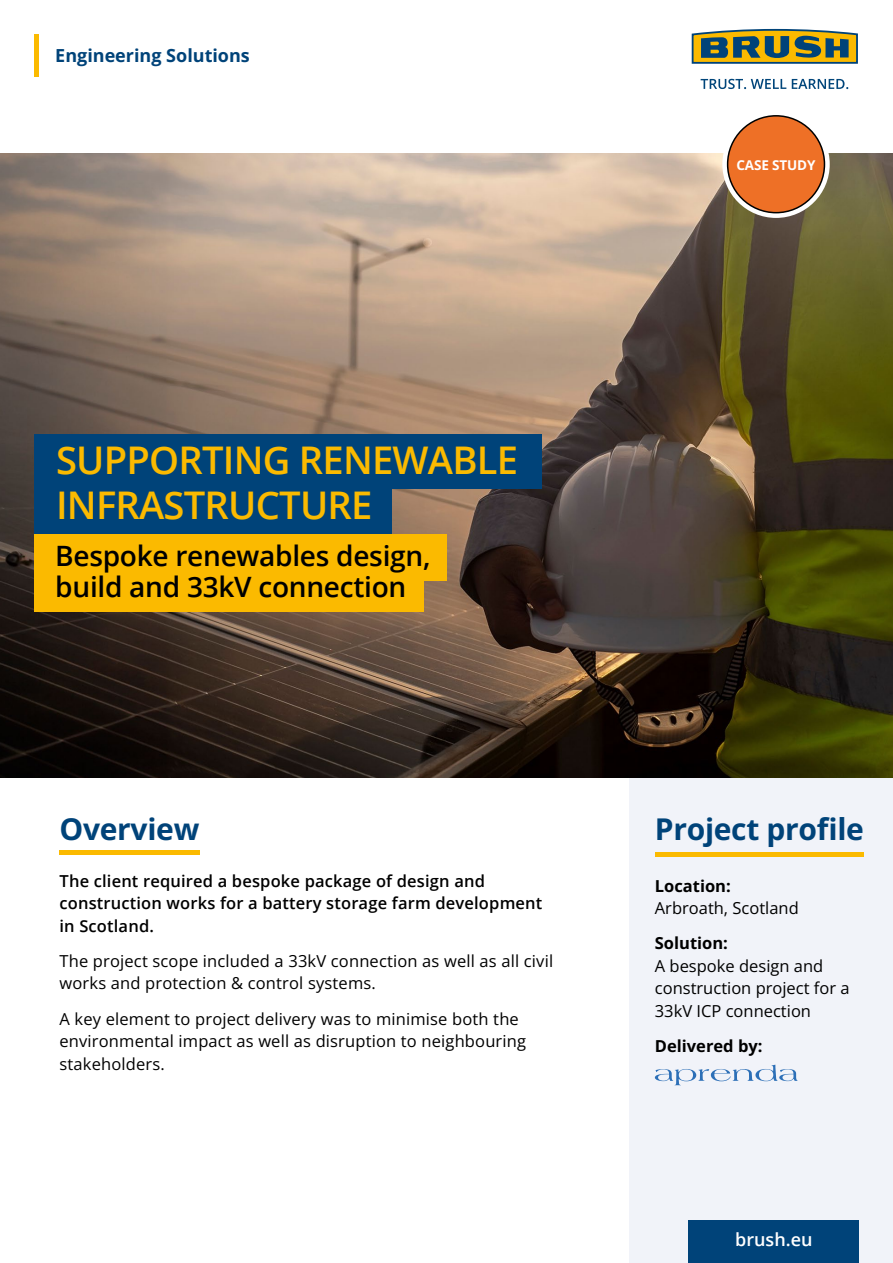
<style>
.page{position:relative;width:893px;height:1263px;background:#fff}
.page>*{position:absolute;margin:0;border:0;box-sizing:border-box;transform-origin:0 0}
.t1{font:600 38.1px/45.3px "Open Sans";letter-spacing:-.02em;color:#fbba00}
.t2{font:700 30px "Open Sans";letter-spacing:-.01em;color:#004379}
.t3{font:600 28.05px/31.3px "Open Sans";letter-spacing:-.01em;color:#000}
.t4{font:700 18px "Open Sans";color:#004379}
.t5{font:600 18px "Open Sans";color:#fff}
.t6{font:16.5px/22.5px "Open Sans";letter-spacing:.01em;color:#000}
.t7{font:600 16.5px/22.5px "Open Sans";letter-spacing:.01em;color:#000}
.t8{font:700 16.5px "Open Sans";color:#000}
.t9{font:700 13.5px "Open Sans";letter-spacing:-.01em;color:#fff}
</style>
<div class="page">
<img style="left:0;top:153px;width:893px;height:625px">
<div style="left:629px;top:778px;width:264px;height:485px;background:#f1f3f9"></div>
<div style="left:689px;top:1220px;width:170px;height:43px;background:#004379"></div>
<hr style="left:655px;top:852px;width:208px;height:4px;background:#fbba00">
<hr style="left:55px;top:0;width:183px;height:1px;background:#fbba00">
<svg style="left:701px;top:79px;width:85px;height:10px"></svg>
<svg style="left:792px;top:79px;width:56px;height:10px"></svg>
<svg style="left:692px;top:29px;width:166px;height:35px;background:#858545"></svg>
<hr style="left:34px;top:35px;width:4px;height:42px;background:#fbba00">
<svg style="left:655px;top:1065px;width:143px;height:20px"></svg>
<div style="left:722px;top:111px;width:108px;height:107px;border:10px solid #fff;border-radius:50%"></div>
<div style="left:728px;top:116px;width:96px;height:97px;background:#ee7026;border-radius:50%"></div>
<div style="left:727px;top:115px;width:98px;height:98px;border:2px solid #000;border-radius:50%"></div>
<div style="left:60px;top:850px;width:140px;height:5px;background:#fbba00"></div>
<div style="left:34px;top:434px;width:507px;height:55px;background:#004379"></div>
<div style="left:34px;top:534px;width:412px;height:47px;background:#fbba00"></div>
<div style="left:34px;top:565px;width:389px;height:46px;background:#fbba00"></div>
<div style="left:34px;top:479px;width:357px;height:55px;background:#004379"></div>
<p class="t4" style="left:55px;top:43px;width:196px">Engineering Solutions</p>
<p class="t9" style="left:736px;top:155px;width:81px">CASE STUDY</p>
<h1 class="t1" style="left:56px;top:436px;width:463px">SUPPORTING RENEWABLE<br>INFRASTRUCTURE</h1>
<h3 class="t3" style="left:55px;top:539px;width:377px">Bespoke renewables design, build and 33kV connection</h3>
<h2 class="t2" style="left:60px;top:808px;width:141px">Overview</h2>
<p class="t7" style="left:60px;top:869px;width:484px">The client required a bespoke package of design and construction works for a battery storage farm development in Scotland.</p>
<p class="t6" style="left:60px;top:949px;width:495px">The project scope included a 33kV connection as well as all civil works and protection &amp; control systems.</p>
<p class="t6" style="left:60px;top:1007px;width:468px">A key element to project delivery was to minimise both the environmental impact as well as disruption to neighbouring stakeholders.</p>
<h2 class="t2" style="left:655px;top:808px;width:211px">Project profile</h2>
<p class="t8" style="left:655px;top:874px;width:77px">Location:</p>
<p class="t6" style="left:655px;top:896px;width:145px">Arbroath, Scotland</p>
<p class="t8" style="left:655px;top:932px;width:75px">Solution:</p>
<p class="t6" style="left:655px;top:954px;width:196px">A bespoke design and construction project for a<br>33kV ICP connection</p>
<p class="t8" style="left:655px;top:1035px;width:109px">Delivered by:</p>
<p class="t5" style="left:735px;top:1227px;width:79px">brush.eu</p>
</div>
